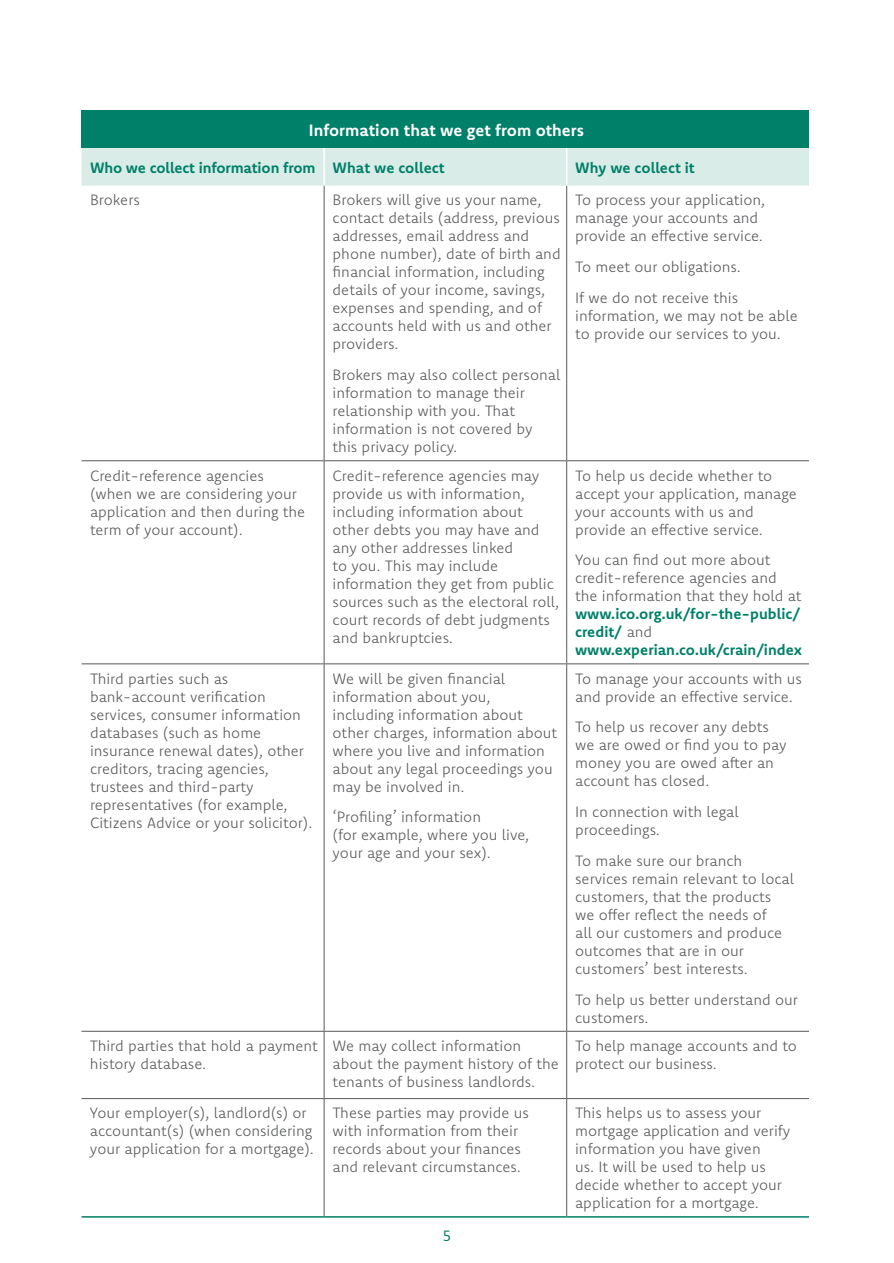
<style>
.page{position:relative;width:894px;height:1263px;background:#fff}
.page>*{position:absolute;margin:0;border:0;box-sizing:border-box;transform-origin:0 0}
.t1{font:700 16.5px "Komet";color:#fff}
.t2{font:300 15px/18px "Komet";color:#58595b}
.t3{font:700 15px/18px "Komet";color:#008068}
.t4{font:15px "Komet";color:#007c65}
.s1{font-weight:300;color:#58595b}
</style>
<div class="page">
<div style="left:81px;top:111px;width:727px;height:37px;background:#008068"></div>
<div style="left:81px;top:148px;width:727px;height:38px;background:#d9ece8"></div>
<hr style="left:323px;top:186px;width:1px;height:274px;background:#58595b">
<hr style="left:566px;top:186px;width:1px;height:274px;background:#58595b">
<hr style="left:81px;top:460px;width:243px;height:1px;background:#58595b">
<hr style="left:324px;top:460px;width:242px;height:1px;background:#58595b">
<hr style="left:323px;top:461px;width:1px;height:202px;background:#58595b">
<hr style="left:566px;top:460px;width:242px;height:1px;background:#58595b">
<hr style="left:566px;top:461px;width:1px;height:202px;background:#58595b">
<hr style="left:81px;top:663px;width:243px;height:1px;background:#58595b">
<hr style="left:324px;top:663px;width:242px;height:1px;background:#58595b">
<hr style="left:323px;top:664px;width:1px;height:367px;background:#58595b">
<hr style="left:566px;top:663px;width:242px;height:1px;background:#58595b">
<hr style="left:566px;top:664px;width:1px;height:367px;background:#58595b">
<hr style="left:81px;top:1031px;width:243px;height:1px;background:#58595b">
<hr style="left:324px;top:1031px;width:242px;height:1px;background:#58595b">
<hr style="left:323px;top:1031px;width:1px;height:67px;background:#58595b">
<hr style="left:566px;top:1031px;width:242px;height:1px;background:#58595b">
<hr style="left:566px;top:1031px;width:1px;height:67px;background:#58595b">
<hr style="left:81px;top:1098px;width:243px;height:1px;background:#58595b">
<hr style="left:324px;top:1098px;width:242px;height:1px;background:#58595b">
<hr style="left:323px;top:1099px;width:1px;height:117px;background:#58595b">
<hr style="left:566px;top:1098px;width:242px;height:1px;background:#58595b">
<hr style="left:566px;top:1099px;width:1px;height:117px;background:#58595b">
<hr style="left:81px;top:1216px;width:243px;height:1px;background:#008068">
<hr style="left:324px;top:1216px;width:242px;height:1px;background:#008068">
<hr style="left:566px;top:1216px;width:242px;height:1px;background:#008068">
<hr style="left:323px;top:148px;width:2px;height:38px;background:#fff">
<hr style="left:565px;top:148px;width:2px;height:38px;background:#fff">
<p class="t1" style="left:309px;top:119px;width:276px">Information that we get from others</p>
<p class="t3" style="left:90px;top:158px;width:356px">Who we collect information from What we collect</p>
<p class="t3" style="left:575px;top:158px;width:121px">Why we collect it</p>
<p class="t2" style="left:90px;top:191px;width:51px">Brokers</p>
<p class="t2" style="left:332px;top:191px;width:229px">Brokers will give us your name, contact details (address, previous addresses, email address and phone number), date of birth and financial information, including details of your income, savings, expenses and spending, and of accounts held with us and other providers.</p>
<p class="t2" style="left:332px;top:365px;width:229px">Brokers may also collect personal information to manage their relationship with you. That information is not covered by this privacy policy.</p>
<p class="t2" style="left:575px;top:191px;width:192px">To process your application, manage your accounts and provide an effective service.</p>
<p class="t2" style="left:575px;top:251px;width:167px;line-height:30.8px">To meet our obligations.<br>If we do not receive this</p>
<p class="t2" style="left:575px;top:306px;width:224px">information, we may not be able to provide our services to you.</p>
<p class="t2" style="left:90px;top:466px;width:216px">Credit-reference agencies (when we are considering your application and then during the term of your account).</p>
<p class="t2" style="left:332px;top:466px;width:228px">Credit-reference agencies may provide us with information, including information about other debts you may have and any other addresses linked<br>to you. This may include information they get from public sources such as the electoral roll, court records of debt judgments and bankruptcies.</p>
<p class="t2" style="left:575px;top:466px;width:223px">To help us decide whether to accept your application, manage your accounts with us and provide an effective service.</p>
<p class="t2" style="left:575px;top:550px;width:228px">You can find out more about credit-reference agencies and the information that they hold at</p>
<p class="t3" style="left:575px;top:604px;width:228px">www.ico.org.uk/for-the-public/ credit/ <span class="s1">and </span>www.experian.co.uk/crain/index</p>
<p class="t2" style="left:90px;top:669px;width:224px">Third parties such as bank-account verification services, consumer information databases (such as home insurance renewal dates), other creditors, tracing agencies, trustees and third-party representatives (for example,<br>Citizens Advice or your solicitor).</p>
<p class="t2" style="left:332px;top:669px;width:226px">We will be given financial information about you,<br>including information about other charges, information about where you live and information about any legal proceedings you may be involved in.</p>
<p class="t2" style="left:332px;top:807px;width:198px">‘Profiling’ information<br>(for example, where you live, your age and your sex).</p>
<p class="t2" style="left:575px;top:669px;width:228px">To manage your accounts with us and provide an effective service.</p>
<p class="t2" style="left:575px;top:717px;width:213px">To help us recover any debts we are owed or find you to pay money you are owed after an account has closed.</p>
<p class="t2" style="left:575px;top:802px;width:165px">In connection with legal proceedings.</p>
<p class="t2" style="left:575px;top:851px;width:220px">To make sure our branch services remain relevant to local customers, that the products we offer reflect the needs of<br>all our customers and produce outcomes that are in our customers’ best interests.</p>
<p class="t2" style="left:575px;top:990px;width:224px">To help us better understand our customers.</p>
<p class="t2" style="left:90px;top:1036px;width:229px">Third parties that hold a payment history database.</p>
<p class="t2" style="left:332px;top:1036px;width:228px">We may collect information about the payment history of the tenants of business landlords.</p>
<p class="t2" style="left:575px;top:1036px;width:223px">To help manage accounts and to protect our business.</p>
<p class="t2" style="left:90px;top:1103px;width:225px">Your employer(s), landlord(s) or accountant(s) (when considering your application for a mortgage).</p>
<p class="t2" style="left:332px;top:1103px;width:198px">These parties may provide us with information from their records about your finances and relevant circumstances.</p>
<p class="t2" style="left:575px;top:1103px;width:216px">This helps us to assess your mortgage application and verify information you have given<br>us. It will be used to help us decide whether to accept your application for a mortgage.</p>
<p class="t4" style="left:443px;top:1225px;width:9px">5</p>
</div>
